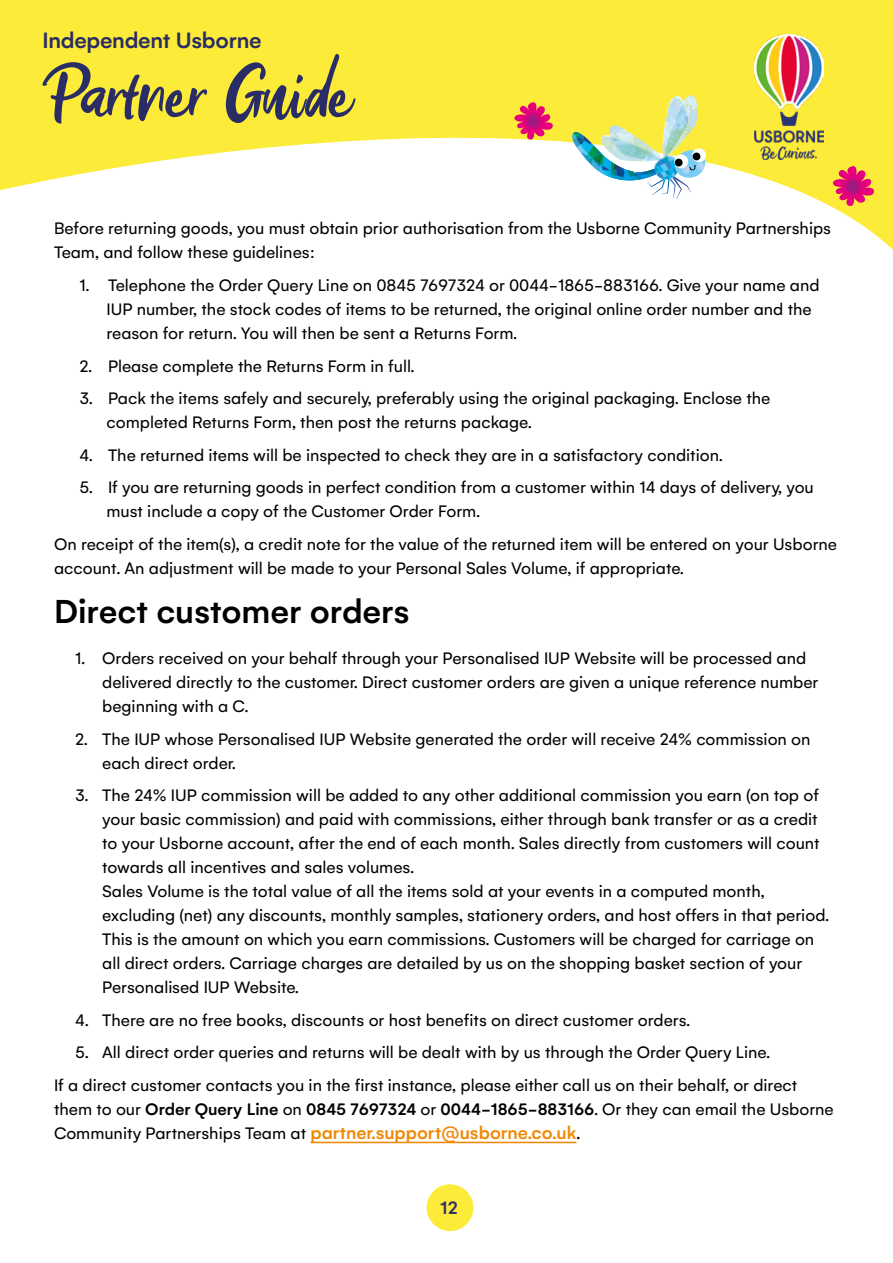
<style>
.page{position:relative;width:893px;height:1263px;background:#fff}
.page>*{position:absolute;margin:0;border:0;box-sizing:border-box;transform-origin:0 0}
.t1{font:500 82.5px "Suntowns Usborne";letter-spacing:-.01em;color:#292c65}
.t2{font:500 36px "Gelion";color:#000}
.t3{font:500 24px "Gelion";letter-spacing:-.01em;color:#292c65}
.t4{font:500 19.5px "Gelion";color:#f08906}
.t5{font:500 19.5px "Gelion";color:#323168}
.t6{font:18px/24px "Gelion";color:#000}
.t7{font:500 18px "Gelion";color:#000}
.s1{font-weight:400}
.s2{font-weight:400;font-size:18px;color:#000}
.s3{font-weight:400;color:#000}
</style>
<div class="page">
<svg style="left:0;top:0;width:893px;height:250px;fill:#fceb38"></svg>
<div style="left:427px;top:1185px;width:46px;height:45px;background:#fceb39;border-radius:50%"></div>
<div style="left:427px;top:1184px;width:46px;height:47px;border:2px solid #fceb39;border-radius:50%"></div>
<svg style="left:572px;top:95px;width:135px;height:104px"></svg>
<img style="left:604px;top:111px;width:83px;height:57px">
<img style="left:674px;top:96px;width:20px;height:29px">
<img style="left:600px;top:135px;width:21px;height:12px">
<img style="left:666px;top:97px;width:15px;height:21px">
<svg style="left:832px;top:163px;width:43px;height:44px;background:#ea755b"></svg>
<svg style="left:513px;top:99px;width:41px;height:42px;background:#eb7b5f"></svg>
<img style="left:754px;top:35px;width:70px;height:124px">
<hr style="left:310px;top:1142px;width:266px;height:1px;background:#f08906">
<h3 class="t3" style="left:43px;top:26px;width:221px">Independent Usborne</h3>
<h1 class="t1" style="left:43px;top:45px;width:312px">Partner Guide</h1>
<p class="t6" style="left:54px;top:216px;width:779px">Before returning goods, you must obtain prior authorisation from the Usborne Community Partnerships<br>Team, and follow these guidelines:</p>
<p class="t6" style="left:107px;top:273px;width:714px;text-indent:-27px">1. Telephone the Order Query Line on 0845 7697324 or 0044-1865-883166. Give your name and<br>IUP number, the stock codes of items to be returned, the original online order number and the reason for return. You will then be sent a Returns Form.</p>
<p class="t6" style="left:80px;top:353px;width:336px">2. Please complete the Returns Form in full.</p>
<p class="t6" style="left:107px;top:386px;width:665px;text-indent:-27px">3. Pack the items safely and securely, preferably using the original packaging. Enclose the completed Returns Form, then post the returns package.</p>
<p class="t6" style="left:80px;top:442px;width:645px">4. The returned items will be inspected to check they are in a satisfactory condition.</p>
<p class="t6" style="left:107px;top:475px;width:709px;text-indent:-27px">5. If you are returning goods in perfect condition from a customer within 14 days of delivery, you must include a copy of the Customer Order Form.</p>
<p class="t6" style="left:54px;top:531px;width:785px">On receipt of the item(s), a credit note for the value of the returned item will be entered on your Usborne account. An adjustment will be made to your Personal Sales Volume, if appropriate.</p>
<h2 class="t2" style="left:54px;top:589px;width:357px">Direct customer orders</h2>
<p class="t6" style="left:102px;top:646px;width:718px;text-indent:-27px">1. Orders received on your behalf through your Personalised IUP Website will be processed and delivered directly to the customer. Direct customer orders are given a unique reference number beginning with a C.</p>
<p class="t6" style="left:102px;top:726px;width:710px;text-indent:-27px">2. The IUP whose Personalised IUP Website generated the order will receive 24% commission on each direct order.</p>
<p class="t6" style="left:102px;top:783px;width:728px;text-indent:-27px">3. The 24% IUP commission will be added to any other additional commission you earn (on top of your basic commission) and paid with commissions, either through bank transfer or as a credit to your Usborne account, after the end of each month. Sales directly from customers will count towards all incentives and sales volumes.<br>Sales Volume is the total value of all the items sold at your events in a computed month, excluding (net) any discounts, monthly samples, stationery orders, and host offers in that period.<br>This is the amount on which you earn commissions. Customers will be charged for carriage on all direct orders. Carriage charges are detailed by us on the shopping basket section of your Personalised IUP Website.</p>
<p class="t6" style="left:75px;top:1007px;width:616px">4. There are no free books, discounts or host benefits on direct customer orders.</p>
<p class="t6" style="left:54px;top:1036px;width:745px;line-height:32.5px;text-align:center">5. All direct order queries and returns will be dealt with by us through the Order Query Line.<br>If a direct customer contacts you in the first instance, please either call us on their behalf, or direct</p>
<p class="t7" style="left:54px;top:1098px;width:781px"><span class="s1">them to our</span> Order Query Line <span class="s1">on</span> 0845 7697324 <span class="s1">or</span> 0044-1865-883166<span class="s1">. Or they can email the Usborne</span></p>
<p class="t4" style="left:54px;top:1120px;width:528px"><span class="s2">Community Partnerships Team at</span> partner.support@usborne.co.uk<span class="s3">.</span></p>
<p class="t5" style="left:440px;top:1195px;width:19px">12</p>
</div>
